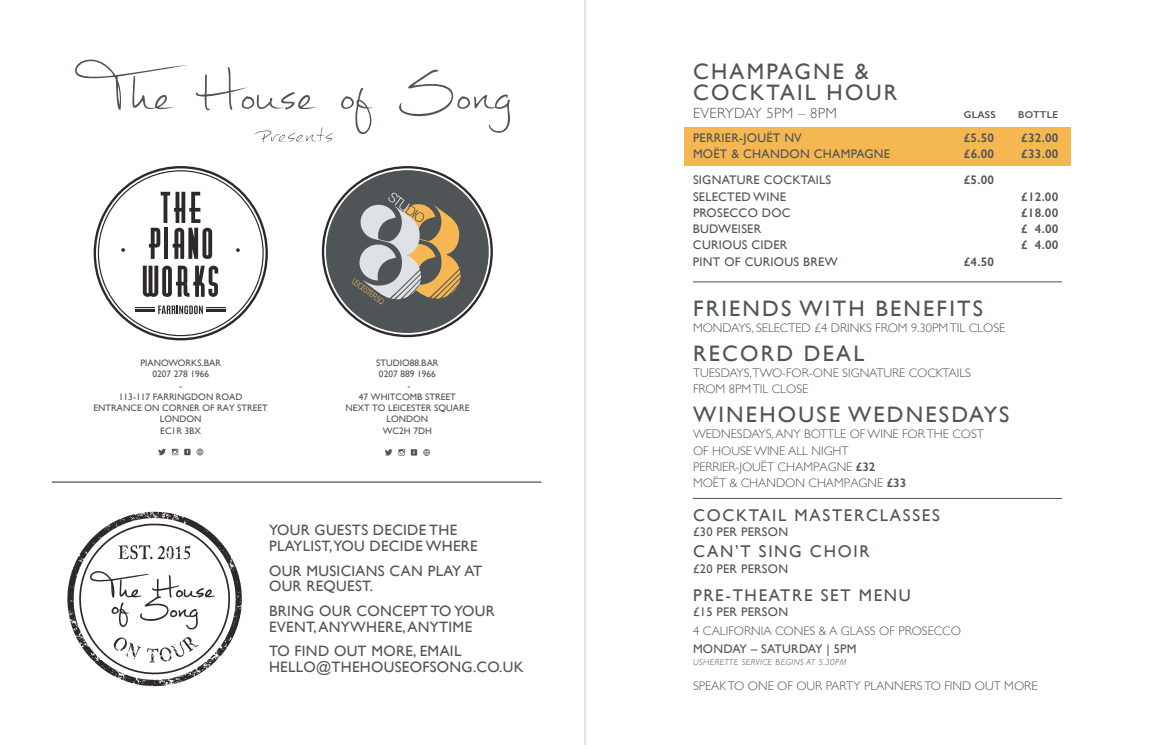
<style>
.page{position:relative;width:1170px;height:745px;background:#fff}
.page>*{position:absolute;margin:0;border:0;box-sizing:border-box;transform-origin:0 0}
.t1{font:22.38px/21px "Gill Sans";letter-spacing:.1em;color:#4f5457}
.t2{font:17px "Gill Sans";letter-spacing:.1em;color:#4f5457}
.t3{font:15px/15.9px "Gill Sans";letter-spacing:.02em;color:#4f5457}
.t4{font:300 14.75px "Gill Sans";letter-spacing:.02em;color:#4f5457}
.t5{font:300 12.5px/16.2px "Gill Sans";color:#4f5457}
.t6{font:12.5px "Gill Sans";letter-spacing:.02em;color:#4f5457}
.t7{font:600 12.5px "Gill Sans";letter-spacing:.02em;color:#4f5457}
.t8{font:600 10px "Gill Sans";letter-spacing:.02em;color:#4f5457}
.t9{font:9.38px/11.2px "Gill Sans";color:#4f5457;text-align:center}
.t10{font:italic 300 8.75px "Gill Sans";letter-spacing:.05em;color:#4b5457}
.s1{font-weight:600}
</style>
<div class="page">
<div style="left:684px;top:127px;width:386px;height:39px;background:#f4b752"></div>
<hr style="left:584px;top:0;width:1px;height:744px;background:#d1d2d4">
<svg style="left:195px;top:67px;width:122px;height:44px"></svg>
<svg style="left:341px;top:88px;width:31px;height:47px"></svg>
<svg style="left:399px;top:70px;width:111px;height:63px"></svg>
<svg style="left:75px;top:59px;width:113px;height:51px"></svg>
<svg style="left:385px;top:449px;width:7px;height:6px"></svg>
<svg style="left:398px;top:449px;width:7px;height:6px"></svg>
<svg style="left:411px;top:449px;width:6px;height:6px"></svg>
<svg style="left:423px;top:449px;width:7px;height:6px"></svg>
<svg style="left:322px;top:166px;width:171px;height:171px"></svg>
<svg style="left:158px;top:448px;width:8px;height:7px"></svg>
<svg style="left:172px;top:448px;width:6px;height:7px"></svg>
<svg style="left:184px;top:448px;width:6px;height:7px"></svg>
<svg style="left:196px;top:448px;width:7px;height:7px"></svg>
<svg style="left:94px;top:166px;width:174px;height:174px"></svg>
<svg style="left:255px;top:127px;width:78px;height:15px"></svg>
<hr style="left:692px;top:281px;width:369px;height:1px;background:#4f5457">
<hr style="left:692px;top:498px;width:369px;height:1px;background:#4f5457">
<svg style="left:67px;top:511px;width:175px;height:175px"></svg>
<hr style="left:52px;top:481px;width:489px;height:1px;background:#4f5457">
<p class="t9" style="left:94px;top:357px;width:176px">PIANOWORKS.BAR<br>0207 278 1966<br>-<br>113-117 FARRINGDON ROAD<br>ENTRANCE ON CORNER OF RAY STREET<br>LONDON<br>EC1R 3BX</p>
<p class="t9" style="left:345px;top:357px;width:125px">STUDIO88.BAR<br>0207 889 1966<br>-<br>47 WHITCOMB STREET<br>NEXT TO LEICESTER SQUARE<br>LONDON<br>WC2H 7DH</p>
<p class="t3" style="left:269px;top:521px;width:210px">YOUR GUESTS DECIDE THE<br>PLAYLIST, YOU DECIDE WHERE</p>
<p class="t3" style="left:269px;top:562px;width:215px">OUR MUSICIANS CAN PLAY AT<br>OUR REQUEST.</p>
<p class="t3" style="left:269px;top:602px;width:227px">BRING OUR CONCEPT TO YOUR<br>EVENT, ANYWHERE, ANYTIME</p>
<p class="t3" style="left:269px;top:643px;width:256px">TO FIND OUT MORE, EMAIL<br>HELLO@THEHOUSEOFSONG.CO.UK</p>
<h1 class="t1" style="left:693px;top:60px;width:206px">CHAMPAGNE &amp;<br>COCKTAIL HOUR</h1>
<p class="t4" style="left:693px;top:101px;width:146px">EVERYDAY 5PM – 8PM</p>
<p class="t8" style="left:963px;top:108px;width:33px">GLASS</p>
<p class="t8" style="left:1018px;top:108px;width:41px">BOTTLE</p>
<p class="t6" style="left:693px;top:130px;width:110px">PERRIER-JOUËT NV</p>
<p class="t7" style="left:963px;top:130px;width:32px">£5.50</p>
<p class="t7" style="left:1021px;top:130px;width:39px">£32.00</p>
<p class="t6" style="left:693px;top:146px;width:198px">MOËT &amp; CHANDON CHAMPAGNE</p>
<p class="t7" style="left:963px;top:146px;width:32px">£6.00</p>
<p class="t7" style="left:1021px;top:146px;width:39px">£33.00</p>
<p class="t6" style="left:693px;top:172px;width:140px">SIGNATURE COCKTAILS</p>
<p class="t7" style="left:963px;top:172px;width:32px">£5.00</p>
<p class="t6" style="left:693px;top:189px;width:95px">SELECTED WINE</p>
<p class="t7" style="left:1021px;top:188px;width:39px">£12.00</p>
<p class="t6" style="left:693px;top:205px;width:99px">PROSECCO DOC</p>
<p class="t7" style="left:1020px;top:205px;width:39px">£18.00</p>
<p class="t6" style="left:693px;top:221px;width:70px">BUDWEISER</p>
<p class="t7" style="left:1021px;top:221px;width:39px">£ 4.00</p>
<p class="t6" style="left:693px;top:237px;width:96px">CURIOUS CIDER</p>
<p class="t7" style="left:1021px;top:237px;width:39px">£ 4.00</p>
<p class="t6" style="left:693px;top:254px;width:146px">PINT OF CURIOUS BREW</p>
<p class="t7" style="left:963px;top:253px;width:32px">£4.50</p>
<h1 class="t1" style="left:693px;top:297px;width:291px">FRIENDS WITH BENEFITS</h1>
<p class="t5" style="left:693px;top:319px;width:314px">MONDAYS, SELECTED £4 DRINKS FROM 9.30PM TIL CLOSE</p>
<h1 class="t1" style="left:693px;top:342px;width:173px">RECORD DEAL</h1>
<p class="t5" style="left:693px;top:364px;width:279px">TUESDAYS,TWO-FOR-ONE SIGNATURE COCKTAILS<br>FROM 8PM TIL CLOSE</p>
<h1 class="t1" style="left:693px;top:403px;width:318px">WINEHOUSE WEDNESDAYS</h1>
<p class="t5" style="left:693px;top:425px;width:292px">WEDNESDAYS, ANY BOTTLE OF WINE FOR THE COST<br>OF HOUSE WINE ALL NIGHT<br>PERRIER-JOUËT CHAMPAGNE <span class="s1">£32<br></span>MOËT &amp; CHANDON CHAMPAGNE <span class="s1">£33</span></p>
<h2 class="t2" style="left:693px;top:504px;width:248px">COCKTAIL MASTERCLASSES</h2>
<p class="t6" style="left:693px;top:524px;width:97px">£30 PER PERSON</p>
<h2 class="t2" style="left:693px;top:541px;width:178px">CAN’T SING CHOIR</h2>
<p class="t6" style="left:693px;top:561px;width:97px">£20 PER PERSON</p>
<h2 class="t2" style="left:693px;top:584px;width:219px">PRE-THEATRE SET MENU</h2>
<p class="t6" style="left:693px;top:604px;width:97px">£15 PER PERSON</p>
<p class="t5" style="left:693px;top:621px;width:269px">4 CALIFORNIA CONES &amp; A GLASS OF PROSECCO</p>
<p class="t6" style="left:693px;top:640px;width:165px">MONDAY – SATURDAY | 5PM</p>
<p class="t10" style="left:693px;top:656px;width:155px">USHERETTE SERVICE BEGINS AT 5.30PM</p>
<p class="t5" style="left:693px;top:676px;width:346px">SPEAK TO ONE OF OUR PARTY PLANNERS TO FIND OUT MORE</p>
</div>
